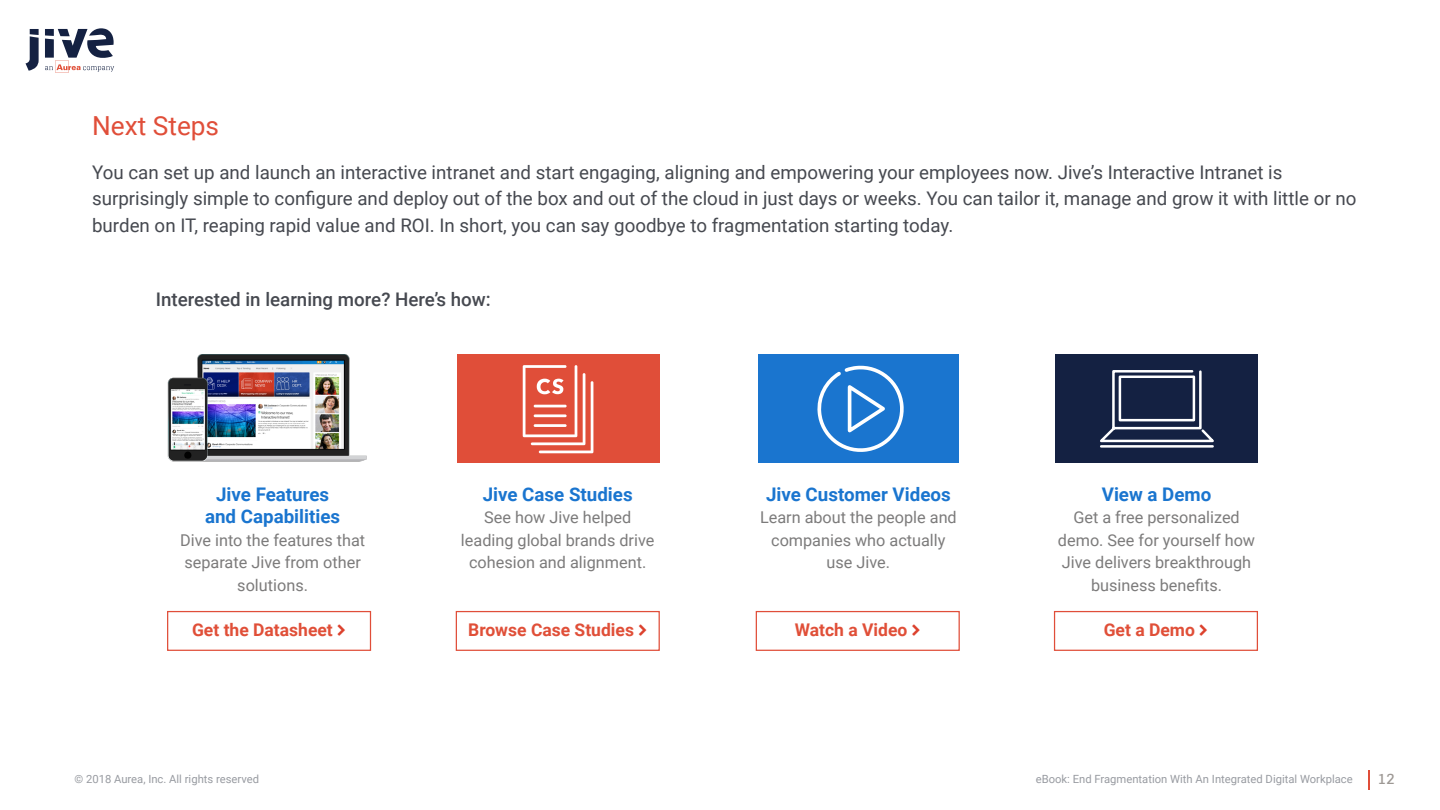
<style>
.page{position:relative;width:1440px;height:810px;background:#fff}
.page>*{position:absolute;margin:0;border:0;box-sizing:border-box;transform-origin:0 0}
.t1{font:26.25px "Roboto";color:#e04e39}
.t2{font:18.75px/26.2px "Roboto";color:#464950}
.t3{font:700 18.75px/22.5px "Roboto";color:#1a75cf;text-align:center}
.t4{font:500 18.75px "Roboto";color:#464950}
.t5{font:700 17.5px "Roboto";color:#e04f38}
.t6{font:16.25px/22.5px "Roboto";color:#7c7b7b;text-align:center}
.t7{font:700 15px "Glegoo";color:#9d9894}
.t8{font:11.25px "Roboto";color:#989ba1}
</style>
<div class="page">
<svg style="left:26px;top:29px;width:13px;height:42px"></svg>
<svg style="left:45px;top:28px;width:69px;height:45px"></svg>
<hr style="left:1368px;top:770px;width:2px;height:20px;background:#e04e39">
<img style="left:168px;top:354px;width:199px;height:108px">
<div style="left:167px;top:611px;width:204px;height:40px;border:1px solid #e04e39"></div>
<div style="left:457px;top:354px;width:202px;height:109px;background:#e04e39"></div>
<svg style="left:523px;top:365px;width:70px;height:88px"></svg>
<div style="left:456px;top:611px;width:204px;height:40px;border:1px solid #e04e39"></div>
<div style="left:758px;top:354px;width:200px;height:109px;background:#1a75cf"></div>
<svg style="left:817px;top:365px;width:87px;height:87px"></svg>
<div style="left:756px;top:611px;width:204px;height:40px;border:1px solid #e04e39"></div>
<div style="left:1056px;top:354px;width:202px;height:109px;background:#142142"></div>
<svg style="left:1100px;top:370px;width:114px;height:78px"></svg>
<div style="left:1054px;top:611px;width:204px;height:40px;border:1px solid #e04e39"></div>
<h1 class="t1" style="left:92px;top:108px;width:129px">Next Steps</h1>
<p class="t2" style="left:92px;top:159px;width:1266px">You can set up and launch an interactive intranet and start engaging, aligning and empowering your employees now. Jive’s Interactive Intranet is surprisingly simple to configure and deploy out of the box and out of the cloud in just days or weeks. You can tailor it, manage and grow it with little or no burden on IT, reaping rapid value and ROI. In short, you can say goodbye to fragmentation starting today.</p>
<p class="t4" style="left:156px;top:286px;width:336px">Interested in learning more? Here’s how:</p>
<p class="t3" style="left:205px;top:482px;width:137px">Jive Features and Capabilities</p>
<p class="t6" style="left:180px;top:528px;width:187px">Dive into the features that separate Jive from other solutions.</p>
<p class="t5" style="left:192px;top:618px;width:142px">Get the Datasheet</p>
<p class="t3" style="left:483px;top:482px;width:152px">Jive Case Studies</p>
<p class="t6" style="left:461px;top:506px;width:195px">See how Jive helped leading global brands drive cohesion and alignment.</p>
<p class="t5" style="left:468px;top:618px;width:167px">Browse Case Studies</p>
<p class="t3" style="left:766px;top:482px;width:186px">Jive Customer Videos</p>
<p class="t6" style="left:760px;top:506px;width:198px">Learn about the people and companies who actually use Jive.</p>
<p class="t5" style="left:795px;top:618px;width:114px">Watch a Video</p>
<p class="t3" style="left:1102px;top:482px;width:111px">View a Demo</p>
<p class="t6" style="left:1058px;top:506px;width:199px">Get a free personalized demo. See for yourself how<br>Jive delivers breakthrough business benefits.</p>
<p class="t5" style="left:1104px;top:618px;width:93px">Get a Demo</p>
<p class="t8" style="left:74px;top:771px;width:186px">© 2018 Aurea, Inc. All rights reserved</p>
<p class="t8" style="left:1036px;top:771px;width:319px">eBook: End Fragmentation With An Integrated Digital Workplace</p>
<p class="t7" style="left:1377px;top:770px;width:19px">12</p>
</div>
